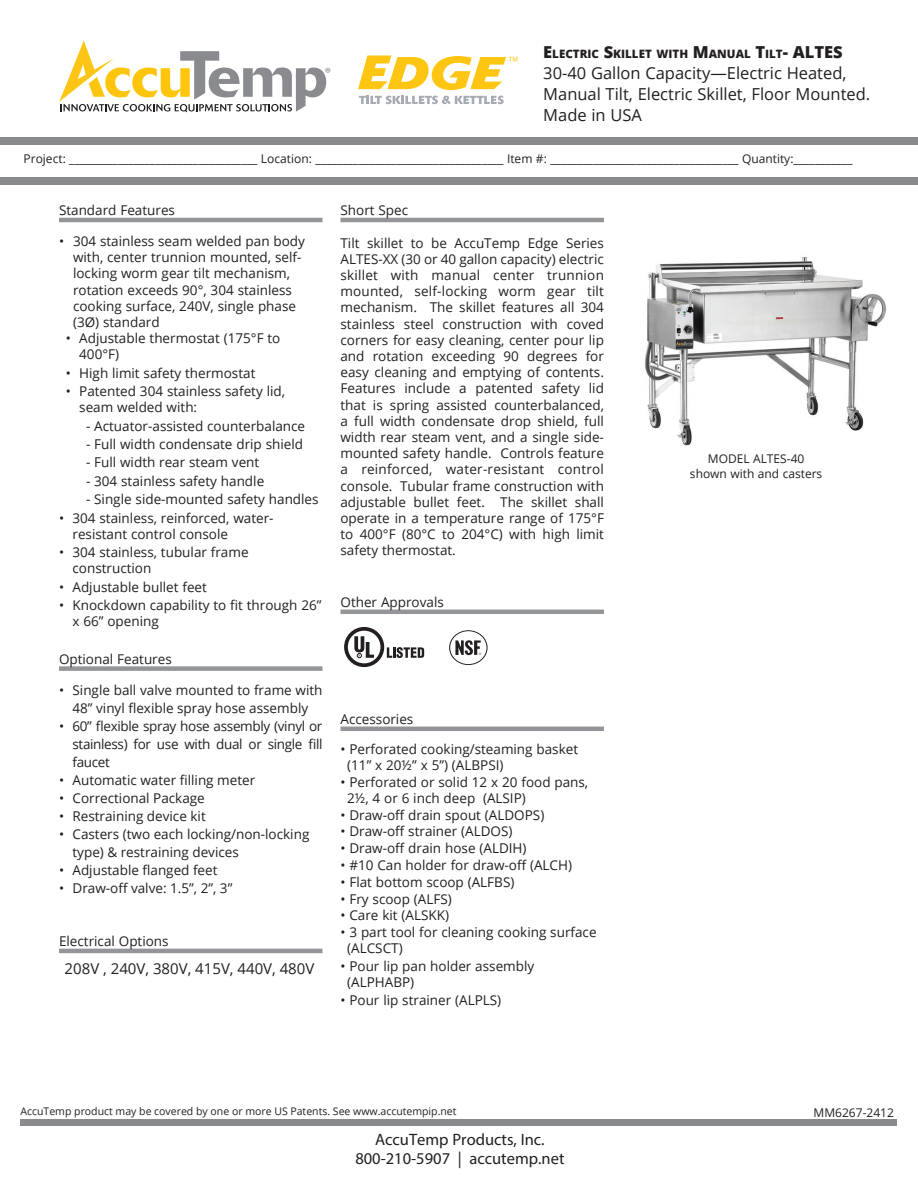
<style>
.page{position:relative;width:918px;height:1188px;background:#fff}
.page>*{position:absolute;margin:0;border:0;box-sizing:border-box;transform-origin:0 0}
.t1{font:16.5px/21px "Open Sans";color:#231f20}
.t2{font:16.5px/19.8px "Myriad Pro";color:#231f20;text-align:center}
.t3{font:800 16.5px "Open Sans";color:#231f20}
.t4{font:15px "Open Sans";color:#231f20}
.t5{font:15px "Myriad Pro";color:#898b8e}
.t6{font:13.5px/16.2px "Open Sans";color:#231f20}
.t7{font:12px/14.4px "Open Sans";color:#231f20;text-align:center}
.t8{font:800 11.55px "Open Sans";color:#231f20}
.t9{font:10.5px "Open Sans";color:#231f20}
.s1{font-size:16.5px}
</style>
<div class="page">
<img style="left:645px;top:257px;width:242px;height:189px">
<hr style="left:59px;top:218px;width:263px;height:4px;background:#939598">
<div style="left:59px;top:666px;width:263px;height:5px;background:#939598"></div>
<hr style="left:59px;top:949px;width:263px;height:4px;background:#939598">
<hr style="left:340px;top:218px;width:264px;height:4px;background:#939598">
<hr style="left:340px;top:610px;width:264px;height:4px;background:#939598">
<hr style="left:340px;top:727px;width:264px;height:4px;background:#939598">
<div style="left:449px;top:631px;width:38px;height:34px;border:1px solid #231f20;border-radius:50%"></div>
<svg style="left:455px;top:640px;width:26px;height:15px"></svg>
<div style="left:0;top:137px;width:918px;height:7px;background:#898a8e"></div>
<div style="left:0;top:178px;width:918px;height:7px;background:#898a8e"></div>
<div style="left:21px;top:1119px;width:876px;height:6px;background:#898a8e"></div>
<svg style="left:59px;top:40px;width:267px;height:72px"></svg>
<svg style="left:358px;top:55px;width:159px;height:35px"></svg>
<svg style="left:359px;top:96px;width:145px;height:8px"></svg>
<svg style="left:344px;top:627px;width:80px;height:40px"></svg>
<p class="t8" style="left:543px;top:45px;width:261px"><span class="s1">E</span>LECTRIC <span class="s1">S</span>KILLET WITH <span class="s1">M</span>ANUAL <span class="s1">T</span>ILT<span class="s1">- ALT</span></p>
<p class="t3" style="left:824px;top:40px;width:20px">ES</p>
<p class="t1" style="left:543px;top:62px;width:329px">30-40 Gallon Capacity—Electric Heated,<br>Manual Tilt, Electric Skillet, Floor Mounted.<br>Made in USA</p>
<p class="t7" style="left:24px;top:151px;width:831px">Project: ___________________________________ Location: ___________________________________ Item #: ___________________________________ Quantity:___________</p>
<p class="t5" style="left:325px;top:63px;width:8px">®</p>
<p class="t6" style="left:59px;top:202px;width:118px">Standard Features</p>
<p class="t6" style="left:73px;top:233px;width:234px;text-indent:-14px">• 304 stainless seam welded pan body with, center trunnion mounted, self&shy;locking worm gear tilt mechanism, rotation exceeds 90°, 304 stainless cooking surface, 240V, single phase (3Ø) standard</p>
<p class="t6" style="left:79px;top:330px;width:203px;text-indent:-14px">• Adjustable thermostat (175°F to<br>400°F)</p>
<p class="t6" style="left:66px;top:364px;width:191px">• High limit safety thermostat</p>
<p class="t6" style="left:79px;top:383px;width:207px;text-indent:-14px">• Patented 304 stainless safety lid, seam welded with:</p>
<p class="t6" style="left:86px;top:417px;width:221px">- Actuator-assisted counterbalance</p>
<p class="t6" style="left:86px;top:436px;width:219px">- Full width condensate drip shield</p>
<p class="t6" style="left:86px;top:454px;width:175px">- Full width rear steam vent</p>
<p class="t6" style="left:86px;top:472px;width:180px">- 304 stainless safety handle</p>
<p class="t6" style="left:86px;top:491px;width:234px">- Single side-mounted safety handles</p>
<p class="t6" style="left:73px;top:509px;width:203px;text-indent:-14px">• 304 stainless, reinforced, water&shy;resistant control console</p>
<p class="t6" style="left:73px;top:544px;width:178px;text-indent:-14px">• 304 stainless, tubular frame construction</p>
<p class="t6" style="left:59px;top:578px;width:149px">• Adjustable bullet feet</p>
<p class="t6" style="left:73px;top:597px;width:251px;text-indent:-14px">• Knockdown capability to fit through 26” x 66” opening</p>
<p class="t6" style="left:59px;top:650px;width:114px">Optional Features</p>
<p class="t6" style="left:59px;top:681px;width:265px;line-height:18px;text-align:center">• Single ball valve mounted to frame with<br>48” vinyl flexible spray hose assembly</p>
<p class="t6" style="left:73px;top:717px;width:251px;line-height:18px;text-align:justify;text-indent:-14px">• 60” flexible spray hose assembly (vinyl or stainless) for use with dual or single fill faucet</p>
<p class="t6" style="left:59px;top:772px;width:198px">• Automatic water filling meter</p>
<p class="t6" style="left:59px;top:790px;width:147px">• Correctional Package</p>
<p class="t6" style="left:59px;top:808px;width:148px">• Restraining device kit</p>
<p class="t6" style="left:73px;top:825px;width:238px;line-height:18px;text-indent:-14px">• Casters (two each locking/non-locking type) &amp; restraining devices</p>
<p class="t6" style="left:59px;top:862px;width:160px">• Adjustable flanged feet</p>
<p class="t6" style="left:59px;top:880px;width:175px">• Draw-off valve: 1.5”, 2”, 3”</p>
<p class="t6" style="left:59px;top:933px;width:111px">Electrical Options</p>
<p class="t4" style="left:65px;top:958px;width:251px">208V , 240V, 380V, 415V, 440V, 480V</p>
<p class="t6" style="left:340px;top:202px;width:69px">Short Spec</p>
<p class="t6" style="left:340px;top:234px;width:265px;text-align:justify">Tilt skillet to be AccuTemp Edge Series ALTES-XX (30 or 40 gallon capacity) electric skillet with manual center trunnion mounted, self-locking worm gear tilt mechanism. The skillet features all 304 stainless steel construction with coved corners for easy cleaning, center pour lip and rotation exceeding 90 degrees for easy cleaning and emptying of contents.<br>Features include a patented safety lid that is spring assisted counterbalanced, a full width condensate drop shield, full width rear steam vent, and a single side&shy;mounted safety handle. Controls feature a reinforced, water-resistant control console. Tubular frame construction with adjustable bullet feet. The skillet shall operate in a temperature range of 175°F to 400°F (80°C to 204°C) with high limit safety thermostat.</p>
<p class="t6" style="left:340px;top:594px;width:105px">Other Approvals</p>
<p class="t6" style="left:340px;top:711px;width:74px">Accessories</p>
<p class="t6" style="left:347px;top:740px;width:232px;text-indent:-7px">• Perforated cooking/steaming basket (11” x 20½” x 5”) (ALBPSI)</p>
<p class="t6" style="left:347px;top:774px;width:243px;text-indent:-7px">• Perforated or solid 12 x 20 food pans,<br>2½, 4 or 6 inch deep (ALSIP)</p>
<p class="t6" style="left:340px;top:806px;width:205px">• Draw-off drain spout (ALDOPS)</p>
<p class="t6" style="left:340px;top:823px;width:173px">• Draw-off strainer (ALDOS)</p>
<p class="t6" style="left:340px;top:839px;width:188px">• Draw-off drain hose (ALDIH)</p>
<p class="t6" style="left:340px;top:857px;width:233px">• #10 Can holder for draw-off (ALCH)</p>
<p class="t6" style="left:340px;top:874px;width:175px">• Flat bottom scoop (ALFBS)</p>
<p class="t6" style="left:340px;top:891px;width:113px">• Fry scoop (ALFS)</p>
<p class="t6" style="left:340px;top:907px;width:110px">• Care kit (ALSKK)</p>
<p class="t6" style="left:347px;top:924px;width:251px;text-indent:-7px">• 3 part tool for cleaning cooking surface (ALCSCT)</p>
<p class="t6" style="left:347px;top:957px;width:189px;text-indent:-7px">• Pour lip pan holder assembly (ALPHABP)</p>
<p class="t6" style="left:340px;top:991px;width:162px">• Pour lip strainer (ALPLS)</p>
<p class="t9" style="left:21px;top:1104px;width:438px">AccuTemp product may be covered by one or more US Patents. See www.accutempip.net</p>
<p class="t2" style="left:355px;top:1129px;width:211px">AccuTemp Products, Inc.<br>800-210-5907 | accutemp.net</p>
<p class="t7" style="left:690px;top:451px;width:134px">MODEL ALTES-40 shown with and casters</p>
<p class="t7" style="left:814px;top:1105px;width:82px">MM6267-2412</p>
</div>
